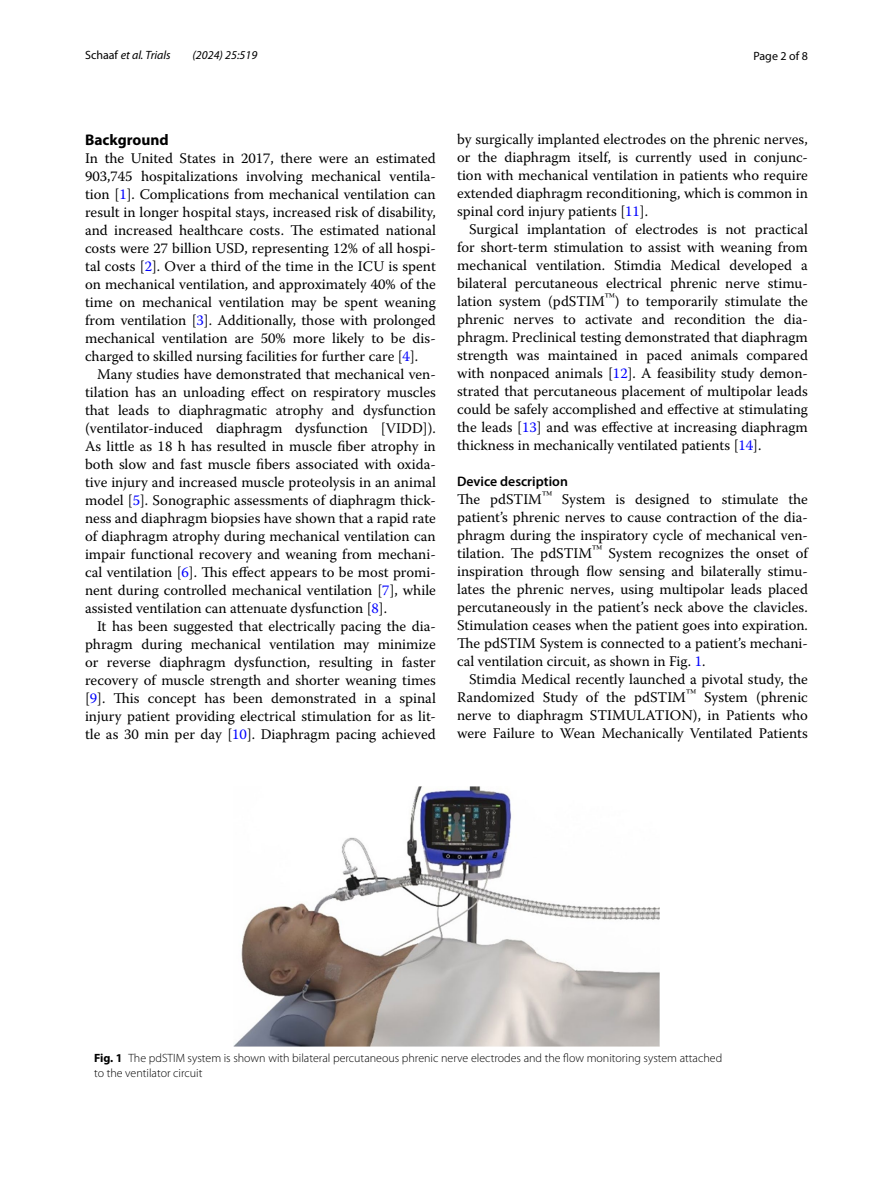
<style>
.page{position:relative;width:893px;height:1187px;background:#fff}
.page>*{position:absolute;margin:0;border:0;box-sizing:border-box;transform-origin:0 0}
.t1{font:700 15.45px "Myriad Pro";color:#000}
.t2{font:14.7px/18px "Warnock Pro";color:#000;text-align:justify}
.t3{font:600 13.8px "Myriad Pro";color:#000}
.t4{font:300 12px/15px "Myriad Pro";color:#000}
.t5{font:italic 12px "Myriad Pro";color:#000}
.t6{font:12px "Myriad Pro";color:#000}
.s1{font-style:normal}
.s2{color:#00f}
.s3{font-weight:700}
</style>
<div class="page">
<img style="left:234px;top:786px;width:425px;height:260px">
<p class="t5" style="left:85px;top:48px;width:87px"><span class="s1">Schaaf</span> et al. Trials</p>
<p class="t5" style="left:193px;top:48px;width:66px">(2024) 25:519</p>
<p class="t6" style="left:753px;top:48px;width:56px">Page 2 of 8</p>
<p class="t1" style="left:85px;top:129px;width:85px">Background</p>
<p class="t2" style="left:85px;top:148px;width:352px">In the United States in 2017, there were an estimated 903,745 hospitalizations involving mechanical ventila&shy;tion [<span class="s2">1</span>]. Complications from mechanical ventilation can result in longer hospital stays, increased risk of disability, and increased healthcare costs. The estimated national costs were 27 billion USD, representing 12% of all hospi&shy;tal costs [<span class="s2">2</span>]. Over a third of the time in the ICU is spent on mechanical ventilation, and approximately 40% of the time on mechanical ventilation may be spent weaning from ventilation [<span class="s2">3</span>]. Additionally, those with prolonged mechanical ventilation are 50% more likely to be dis&shy;charged to skilled nursing facilities for further care [<span class="s2">4</span>].</p>
<p class="t2" style="left:85px;top:364px;width:352px;text-indent:12px">Many studies have demonstrated that mechanical ven&shy;tilation has an unloading effect on respiratory muscles that leads to diaphragmatic atrophy and dysfunction (ventilator-induced diaphragm dysfunction [VIDD]).<br>As little as 18 h has resulted in muscle fiber atrophy in both slow and fast muscle fibers associated with oxida&shy;tive injury and increased muscle proteolysis in an animal model [<span class="s2">5</span>]. Sonographic assessments of diaphragm thick&shy;ness and diaphragm biopsies have shown that a rapid rate of diaphragm atrophy during mechanical ventilation can impair functional recovery and weaning from mechani&shy;cal ventilation [<span class="s2">6</span>]. This effect appears to be most promi&shy;nent during controlled mechanical ventilation [<span class="s2">7</span>], while assisted ventilation can attenuate dysfunction [<span class="s2">8</span>].</p>
<p class="t2" style="left:85px;top:616px;width:352px;text-indent:12px">It has been suggested that electrically pacing the dia&shy;phragm during mechanical ventilation may minimize or reverse diaphragm dysfunction, resulting in faster recovery of muscle strength and shorter weaning times [<span class="s2">9</span>]. This concept has been demonstrated in a spinal injury patient providing electrical stimulation for as lit&shy;tle as 30 min per day [<span class="s2">10</span>]. Diaphragm pacing achieved</p>
<p class="t2" style="left:457px;top:130px;width:352px">by surgically implanted electrodes on the phrenic nerves, or the diaphragm itself, is currently used in conjunc&shy;tion with mechanical ventilation in patients who require extended diaphragm reconditioning, which is common in spinal cord injury patients [<span class="s2">11</span>].</p>
<p class="t2" style="left:457px;top:220px;width:352px;text-indent:12px">Surgical implantation of electrodes is not practical for short-term stimulation to assist with weaning from mechanical ventilation. Stimdia Medical developed a bilateral percutaneous electrical phrenic nerve stimu&shy;lation system (pdSTIM<sup>™</sup>) to temporarily stimulate the phrenic nerves to activate and recondition the dia&shy;phragm. Preclinical testing demonstrated that diaphragm strength was maintained in paced animals compared with nonpaced animals [<span class="s2">12</span>]. A feasibility study demon&shy;strated that percutaneous placement of multipolar leads could be safely accomplished and effective at stimulating the leads [<span class="s2">13</span>] and was effective at increasing diaphragm thickness in mechanically ventilated patients [<span class="s2">14</span>].</p>
<p class="t3" style="left:457px;top:472px;width:112px">Device description</p>
<p class="t2" style="left:457px;top:490px;width:352px">The pdSTIM<sup>™</sup> System is designed to stimulate the patient’s phrenic nerves to cause contraction of the dia&shy;phragm during the inspiratory cycle of mechanical ven&shy;tilation. The pdSTIM<sup>™</sup> System recognizes the onset of inspiration through flow sensing and bilaterally stimu&shy;lates the phrenic nerves, using multipolar leads placed percutaneously in the patient’s neck above the clavicles.<br>Stimulation ceases when the patient goes into expiration.<br>The pdSTIM System is connected to a patient’s mechani&shy;cal ventilation circuit, as shown in Fig. <span class="s2">1</span>.</p>
<p class="t2" style="left:457px;top:670px;width:352px;text-indent:12px">Stimdia Medical recently launched a pivotal study, the Randomized Study of the pdSTIM<sup>™</sup> System (phrenic nerve to diaphragm STIMULATION), in Patients who were Failure to Wean Mechanically Ventilated Patients</p>
<p class="t4" style="left:94px;top:1050px;width:630px"><span class="s3">Fig. 1</span> The pdSTIM system is shown with bilateral percutaneous phrenic nerve electrodes and the flow monitoring system attached to the ventilator circuit</p>
</div>
